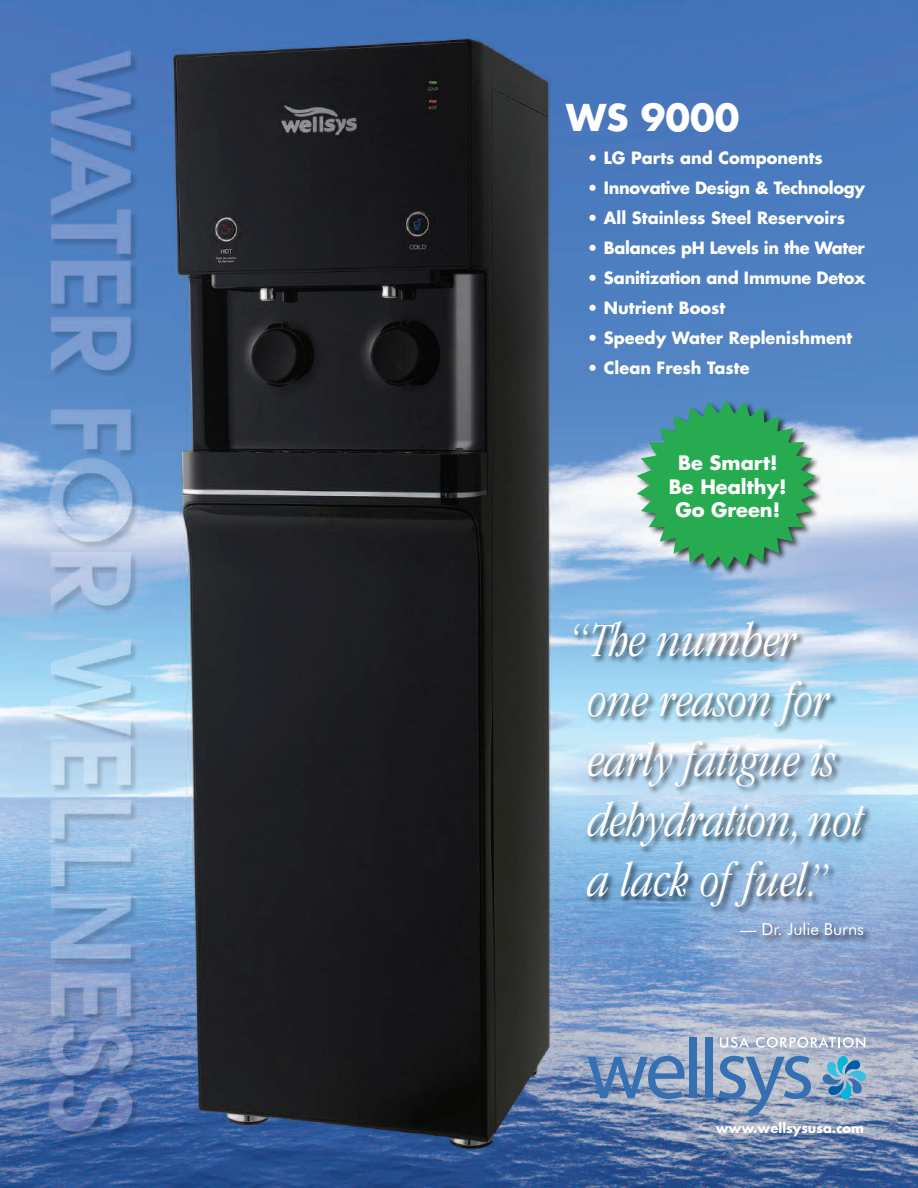
<style>
.page{position:relative;width:918px;height:1188px;background:#fff}
.page>*{position:absolute;margin:0;border:0;box-sizing:border-box;transform-origin:0 0}
.t1{font:italic 300 condensed 49.5px/60px "Garamond";color:#fff}
.t2{font:700 36px "Futura Std";color:#fff}
.t3{font:700 19.35px/23.2px "Futura Std";color:#fff;text-align:center}
.t4{font:700 16.5px "Futura Std";color:#fff}
.t5{font:700 16.5px "Futura Std";letter-spacing:-.02em;color:#fff}
.t6{font:16.5px "Futura BT";color:#fff}
.t7{font:700 13.2px "Futura Std";color:#fff}
</style>
<div class="page">
<img style="left:0;top:0;width:918px;height:1188px">
<svg style="left:588px;top:1056px;width:97px;height:43px;background:#7291bb"></svg>
<div style="left:690px;top:1037px;width:7px;height:61px;background:#3571b2"></div>
<div style="left:706px;top:1037px;width:7px;height:61px;background:#3571b2"></div>
<svg style="left:719px;top:1056px;width:92px;height:61px;background:#879fbf"></svg>
<svg style="left:823px;top:1056px;width:43px;height:43px;background:#69a5c6"></svg>
<svg style="left:720px;top:1037px;width:29px;height:11px"></svg>
<svg style="left:756px;top:1037px;width:109px;height:11px"></svg>
<img style="left:524px;top:609px;width:394px;height:374px">
<img style="left:631px;top:394px;width:198px;height:189px">
<svg style="left:637px;top:400px;width:179px;height:170px;background:#48a978"></svg>
<h2 class="t2" style="left:566px;top:101px;width:175px">WS 9000</h2>
<p class="t4" style="left:587px;top:151px;width:237px">• LG Parts and Components</p>
<p class="t5" style="left:587px;top:181px;width:279px">• Innovative Design &amp; Technology</p>
<p class="t4" style="left:587px;top:211px;width:259px">• All Stainless Steel Reservoirs</p>
<p class="t5" style="left:587px;top:241px;width:279px">• Balances pH Levels in the Water</p>
<p class="t4" style="left:587px;top:271px;width:280px">• Sanitization and Immune Detox</p>
<p class="t4" style="left:587px;top:301px;width:140px">• Nutrient Boost</p>
<p class="t4" style="left:587px;top:331px;width:267px">• Speedy Water Replenishment</p>
<p class="t4" style="left:587px;top:361px;width:164px">• Clean Fresh Taste</p>
<p class="t3" style="left:669px;top:453px;width:119px">Be Smart!<br>Be Healthy!<br>Go Green!</p>
<h1 class="t1" style="left:588px;top:614px;width:277px;text-indent:-19px">“The number one reason for early fatigue is dehydration,not a lack of fuel.”</h1>
<p class="t6" style="left:740px;top:919px;width:125px">— Dr. Julie Burns</p>
<p class="t7" style="left:716px;top:1122px;width:150px">www.wellsysusa.com</p>
</div>
